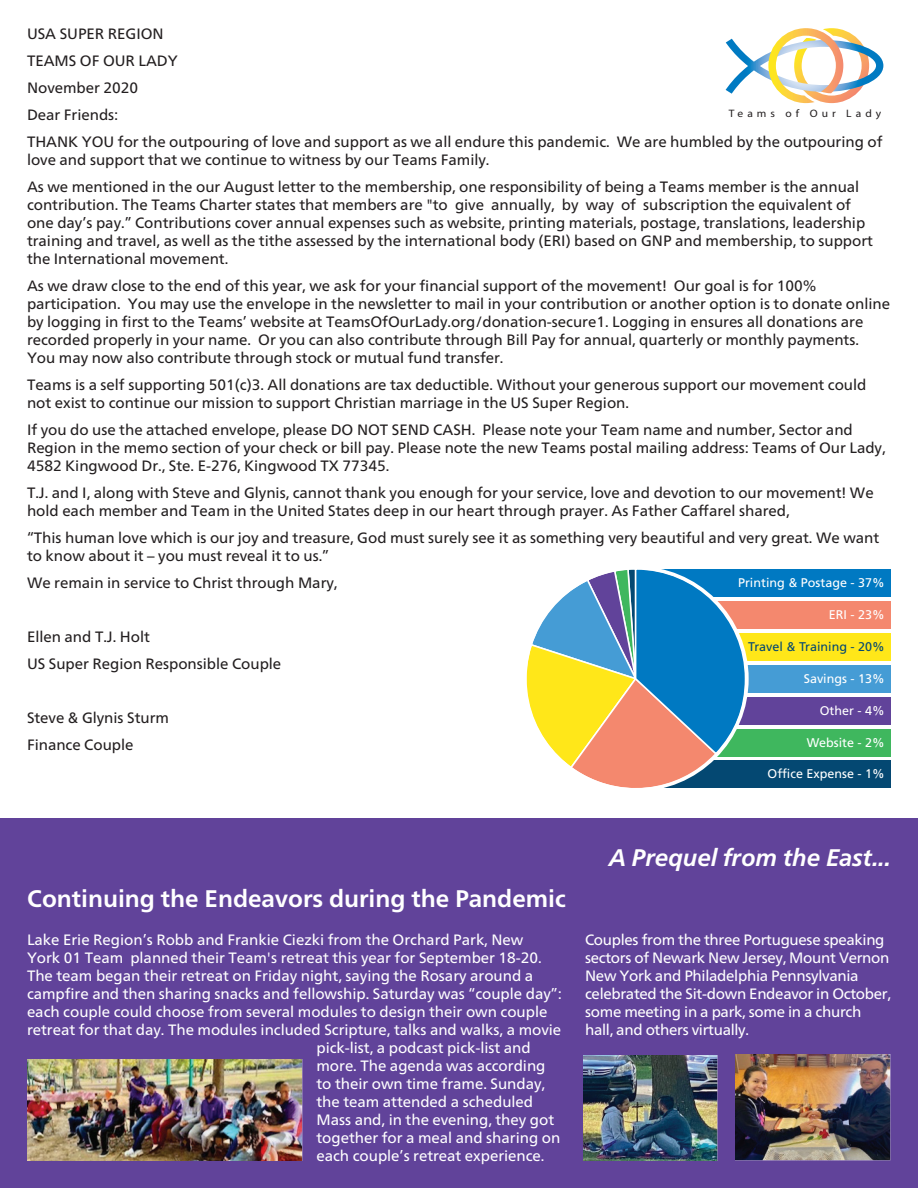
<style>
.page{position:relative;width:918px;height:1188px;background:#fff}
.page>*{position:absolute;margin:0;border:0;box-sizing:border-box;transform-origin:0 0}
.t1{font:700 24px "Frutiger Neue LT";color:#fff}
.t2{font:italic 700 24px "Frutiger Neue LT";color:#fff}
.t3{font:15px/18px "Frutiger Neue LT";color:#231f20}
.t4{font:15px "Frutiger Neue LT";color:#fff}
.t5{font:15px/18px "Frutiger Neue LT";letter-spacing:-.02em;color:#fff}
.t6{font:12.6px "Frutiger";color:#fff}
.t7{font:12.6px "Frutiger";color:#044872}
.t8{font:10.8px "Frutiger";letter-spacing:.35em;color:#231f20;scale:1.06 1}
</style>
<div class="page">
<div style="left:0;top:818px;width:918px;height:370px;background:#61439a"></div>
<img style="left:27px;top:1059px;width:276px;height:102px">
<img style="left:735px;top:1054px;width:156px;height:107px">
<div style="left:641px;top:570px;width:250px;height:27px;background:#0079c2"></div>
<div style="left:647px;top:601px;width:244px;height:28px;background:#f4886e"></div>
<div style="left:647px;top:633px;width:244px;height:27px;background:#ffe719"></div>
<div style="left:647px;top:665px;width:244px;height:27px;background:#459cd5"></div>
<div style="left:647px;top:697px;width:244px;height:27px;background:#61439a"></div>
<div style="left:647px;top:729px;width:244px;height:27px;background:#3fb75e"></div>
<div style="left:638px;top:761px;width:253px;height:27px;background:#044872"></div>
<svg style="left:526px;top:569px;width:223px;height:219px"></svg>
<svg style="left:726px;top:28px;width:157px;height:75px"></svg>
<img style="left:584px;top:1055px;width:133px;height:106px">
<p class="t3" style="left:27px;top:20px;width:857px;line-height:27px">USA SUPER REGION<br>TEAMS OF OUR LADY<br>November 2020<br>Dear Friends:<br>THANK YOU for the outpouring of love and support as we all endure this pandemic. We are humbled by the outpouring of</p>
<p class="t3" style="left:27px;top:146px;width:834px;line-height:27px">love and support that we continue to witness by our Teams Family.<br>As we mentioned in the our August letter to the membership, one responsibility of being a Teams member is the annual</p>
<p class="t3" style="left:27px;top:196px;width:848px">contribution. The Teams Charter states that members are "to give annually, by way of subscription the equivalent of one day’s pay.” Contributions cover annual expenses such as website, printing materials, postage, translations, leadership training and travel, as well as the tithe assessed by the international body (ERI) based on GNP and membership, to support the International movement.</p>
<p class="t3" style="left:27px;top:277px;width:865px">As we draw close to the end of this year, we ask for your financial support of the movement! Our goal is for 100% participation. You may use the envelope in the newsletter to mail in your contribution or another option is to donate online by logging in first to the Teams’ website at TeamsOfOurLady.org/donation-secure1. Logging in ensures all donations are recorded properly in your name. Or you can also contribute through Bill Pay for annual, quarterly or monthly payments.<br>You may now also contribute through stock or mutual fund transfer.</p>
<p class="t3" style="left:27px;top:376px;width:841px">Teams is a self supporting 501(c)3. All donations are tax deductible. Without your generous support our movement could not exist to continue our mission to support Christian marriage in the US Super Region.</p>
<p class="t3" style="left:27px;top:421px;width:860px">If you do use the attached envelope, please DO NOT SEND CASH. Please note your Team name and number, Sector and<br>Region in the memo section of your check or bill pay. Please note the new Teams postal mailing address: Teams of Our Lady,<br>4582 Kingwood Dr., Ste. E-276, Kingwood TX 77345.</p>
<p class="t3" style="left:27px;top:484px;width:848px">T.J. and I, along with Steve and Glynis, cannot thank you enough for your service, love and devotion to our movement! We hold each member and Team in the United States deep in our heart through prayer. As Father Caffarel shared,</p>
<p class="t3" style="left:27px;top:529px;width:854px">“This human love which is our joy and treasure, God must surely see it as something very beautiful and very great. We want to know about it – you must reveal it to us.”</p>
<p class="t3" style="left:27px;top:574px;width:312px">We remain in service to Christ through Mary,</p>
<p class="t3" style="left:27px;top:623px;width:256px;line-height:27px">Ellen and T.J. Holt<br>US Super Region Responsible Couple</p>
<p class="t3" style="left:27px;top:704px;width:144px;line-height:27px">Steve &amp; Glynis Sturm<br>Finance Couple</p>
<p class="t8" style="left:729px;top:106px;width:145px">Teams of Our Lady</p>
<p class="t6" style="left:738px;top:575px;width:148px">Printing &amp; Postage - 37%</p>
<p class="t6" style="left:829px;top:607px;width:57px">ERI - 23%</p>
<p class="t7" style="left:748px;top:639px;width:138px">Travel &amp; Training - 20%</p>
<p class="t6" style="left:804px;top:671px;width:83px">Savings - 13%</p>
<p class="t6" style="left:820px;top:703px;width:66px">Other - 4%</p>
<p class="t6" style="left:807px;top:735px;width:79px">Website - 2%</p>
<p class="t6" style="left:768px;top:767px;width:119px">Office Expense - 1%</p>
<h1 class="t1" style="left:27px;top:885px;width:540px">Continuing the Endeavors during the Pandemic</h1>
<p class="t4" style="left:27px;top:931px;width:498px">Lake Erie Region’s Robb and Frankie Ciezki from the Orchard Park, New</p>
<p class="t4" style="left:27px;top:949px;width:516px">York 01 Team planned their Team's retreat this year for September 18-20.</p>
<p class="t4" style="left:27px;top:967px;width:508px">The team began their retreat on Friday night, saying the Rosary around a</p>
<p class="t4" style="left:27px;top:985px;width:536px">campfire and then sharing snacks and fellowship. Saturday was “couple day”:</p>
<p class="t4" style="left:27px;top:1003px;width:522px">each couple could choose from several modules to design their own couple</p>
<p class="t4" style="left:27px;top:1021px;width:536px">retreat for that day. The modules included Scripture, talks and walks, a movie</p>
<p class="t4" style="left:316px;top:1039px;width:216px">pick-list, a podcast pick-list and</p>
<p class="t4" style="left:316px;top:1057px;width:231px">more. The agenda was according</p>
<p class="t4" style="left:316px;top:1075px;width:230px">to their own time frame. Sunday,</p>
<p class="t4" style="left:316px;top:1093px;width:218px">the team attended a scheduled</p>
<p class="t4" style="left:316px;top:1111px;width:239px">Mass and, in the evening, they got</p>
<p class="t4" style="left:316px;top:1129px;width:245px">together for a meal and sharing on</p>
<p class="t4" style="left:316px;top:1147px;width:230px">each couple’s retreat experience.</p>
<h1 class="t2" style="left:609px;top:843px;width:283px">A Prequel from the East...</h1>
<p class="t5" style="left:585px;top:930px;width:307px">Couples from the three Portuguese speaking sectors of Newark New Jersey, Mount Vernon New York and Philadelphia Pennsylvania celebrated the Sit-down Endeavor in October, some meeting in a park, some in a church hall, and others virtually.</p>
</div>
